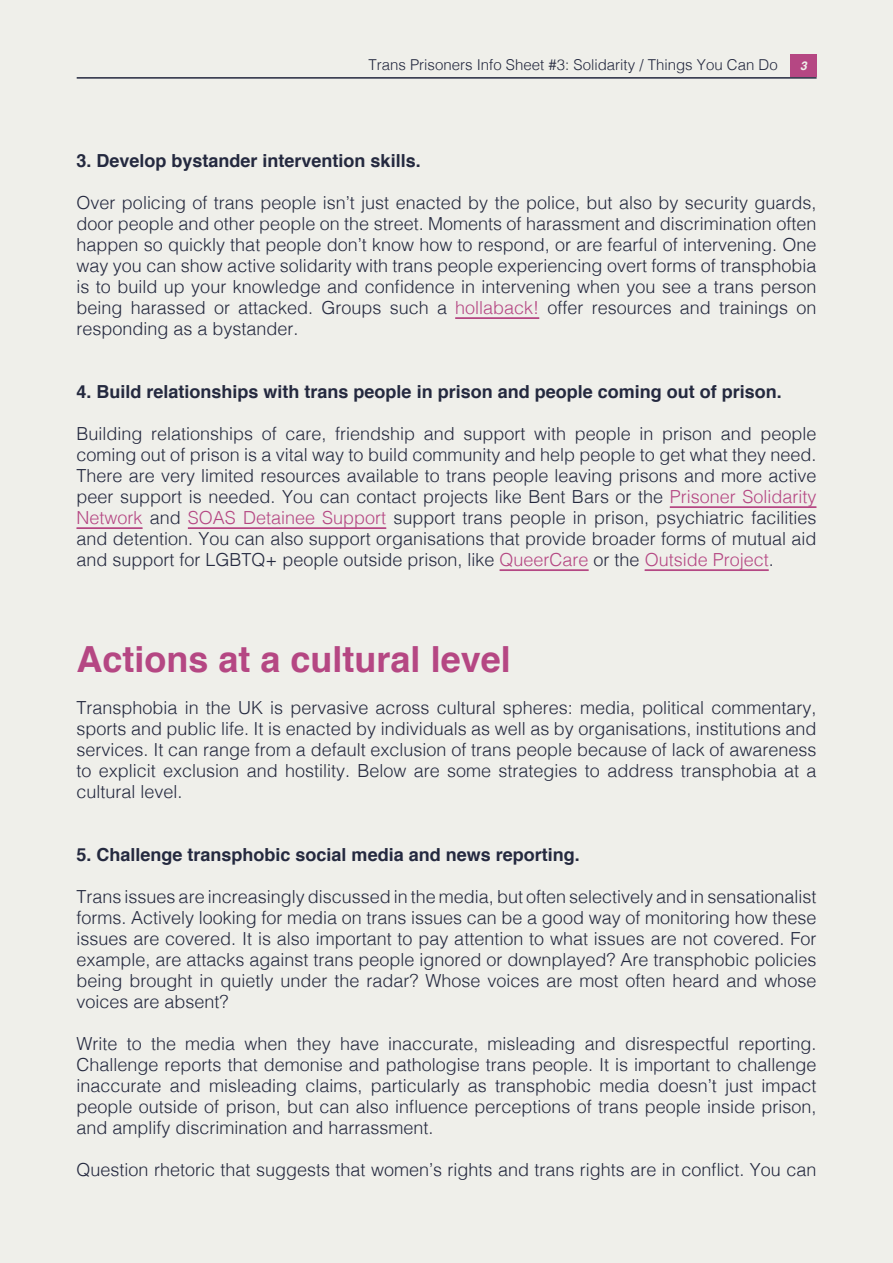
<style>
.page{position:relative;width:893px;height:1263px;background:#efefea}
.page>*{position:absolute;margin:0;border:0;box-sizing:border-box;transform-origin:0 0}
.Heading{font:700 36px "Helvetica";color:#b54783}
.BB_Main_text{font:300 18px/21px "Helvetica";color:#24293f;text-align:justify}
.BB_Main_text-2{font:700 18px "Helvetica";color:#24293f}
.t1{font:300 15px "Helvetica";color:#24293f}
.t2{font:italic 700 12px "Helvetica";color:#efefea}
.s1{color:#b54783}
</style>
<div class="page">
<div style="left:790px;top:55px;width:27px;height:22px;background:#b54783"></div>
<hr style="left:77px;top:77px;width:740px;height:2px;background:#24293f">
<hr style="left:455px;top:317px;width:84px;height:1px;background:#b54783">
<hr style="left:455px;top:318px;width:84px;height:1px;background:#b54783">
<hr style="left:670px;top:506px;width:146px;height:1px;background:#b54783">
<hr style="left:670px;top:507px;width:146px;height:1px;background:#b54783">
<hr style="left:77px;top:527px;width:66px;height:1px;background:#b54783">
<hr style="left:77px;top:528px;width:66px;height:1px;background:#b54783">
<hr style="left:188px;top:527px;width:198px;height:1px;background:#b54783">
<hr style="left:188px;top:528px;width:198px;height:1px;background:#b54783">
<hr style="left:500px;top:569px;width:89px;height:1px;background:#b54783">
<hr style="left:500px;top:570px;width:89px;height:1px;background:#b54783">
<hr style="left:645px;top:569px;width:124px;height:1px;background:#b54783">
<hr style="left:645px;top:570px;width:124px;height:1px;background:#b54783">
<p class="t1" style="left:368px;top:52px;width:411px">Trans Prisoners Info Sheet #3: Solidarity / Things You Can Do</p>
<p class="t2" style="left:800px;top:56px;width:8px">3</p>
<p class="BB_Main_text-2" style="left:77px;top:146px;width:346px">3. Develop bystander intervention skills.</p>
<p class="BB_Main_text" style="left:77px;top:190px;width:741px">Over policing of trans people isn’t just enacted by the police, but also by security guards, door people and other people on the street. Moments of harassment and discrimination often happen so quickly that people don’t know how to respond, or are fearful of intervening. One way you can show active solidarity with trans people experiencing overt forms of transphobia is to build up your knowledge and confidence in intervening when you see a trans person being harassed or attacked. Groups such a <span class="s1">hollaback!</span> offer resources and trainings on responding as a bystander.</p>
<p class="BB_Main_text-2" style="left:77px;top:377px;width:707px">4. Build relationships with trans people in prison and people coming out of prison.</p>
<p class="BB_Main_text" style="left:77px;top:421px;width:741px">Building relationships of care, friendship and support with people in prison and people coming out of prison is a vital way to build community and help people to get what they need.<br>There are very limited resources available to trans people leaving prisons and more active peer support is needed. You can contact projects like Bent Bars or the <span class="s1">Prisoner Solidarity Network</span> and <span class="s1">SOAS Detainee Support</span> support trans people in prison, psychiatric facilities and detention. You can also support organisations that provide broader forms of mutual aid and support for LGBTQ+ people outside prison, like <span class="s1">QueerCare</span> or the <span class="s1">Outside Project</span>.</p>
<p class="Heading" style="left:77px;top:630px;width:436px">Actions at a cultural level</p>
<p class="BB_Main_text" style="left:77px;top:696px;width:741px">Transphobia in the UK is pervasive across cultural spheres: media, political commentary, sports and public life. It is enacted by individuals as well as by organisations, institutions and services. It can range from a default exclusion of trans people because of lack of awareness to explicit exclusion and hostility. Below are some strategies to address transphobia at a cultural level.</p>
<p class="BB_Main_text-2" style="left:77px;top:840px;width:505px">5. Challenge transphobic social media and news reporting.</p>
<p class="BB_Main_text" style="left:77px;top:885px;width:741px">Trans issues are increasingly discussed in the media, but often selectively and in sensationalist forms. Actively looking for media on trans issues can be a good way of monitoring how these issues are covered. It is also important to pay attention to what issues are not covered. For example, are attacks against trans people ignored or downplayed? Are transphobic policies being brought in quietly under the radar? Whose voices are most often heard and whose voices are absent?</p>
<p class="BB_Main_text" style="left:77px;top:1032px;width:741px">Write to the media when they have inaccurate, misleading and disrespectful reporting.<br>Challenge reports that demonise and pathologise trans people. It is important to challenge inaccurate and misleading claims, particularly as transphobic media doesn’t just impact people outside of prison, but can also influence perceptions of trans people inside prison, and amplify discrimination and harrassment.</p>
<p class="BB_Main_text" style="left:77px;top:1158px;width:741px">Question rhetoric that suggests that women’s rights and trans rights are in conflict. You can</p>
</div>
